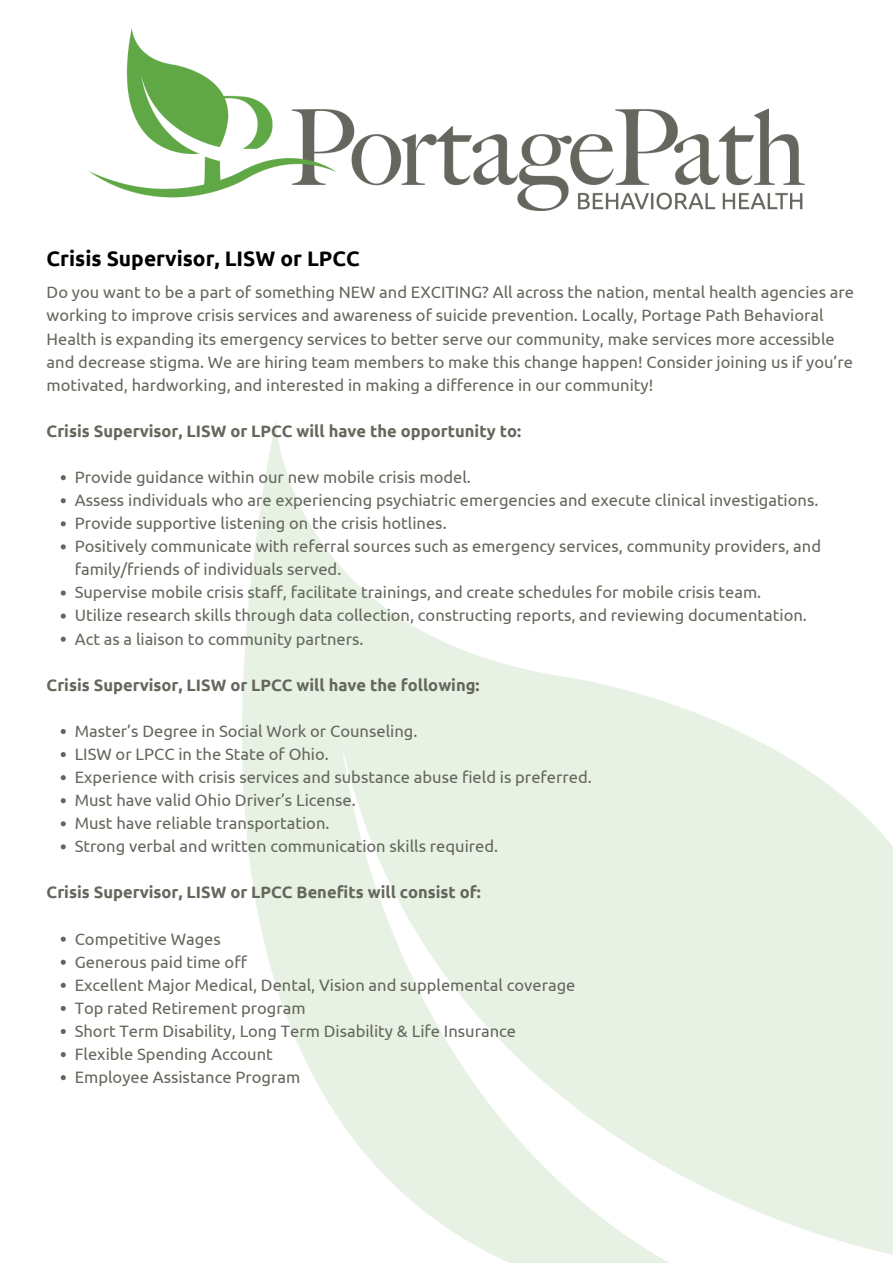
<style>
.page{position:relative;width:893px;height:1263px;background:#fff}
.page>*{position:absolute;margin:0;border:0;box-sizing:border-box;transform-origin:0 0}
.t1{font:700 21px "Ubuntu";color:#000}
.t2{font:16.5px/23.1px "Ubuntu";color:#65665c}
.t3{font:700 16.5px "Ubuntu";color:#65665c}
</style>
<div class="page">
<img style="left:89px;top:29px;width:715px;height:181px">
<svg style="left:61px;top:475px;width:5px;height:5px"></svg>
<svg style="left:61px;top:498px;width:5px;height:5px"></svg>
<svg style="left:61px;top:521px;width:5px;height:5px"></svg>
<svg style="left:61px;top:544px;width:5px;height:5px"></svg>
<svg style="left:61px;top:590px;width:5px;height:5px"></svg>
<svg style="left:61px;top:614px;width:5px;height:5px"></svg>
<svg style="left:61px;top:637px;width:5px;height:5px"></svg>
<svg style="left:61px;top:729px;width:5px;height:5px"></svg>
<svg style="left:61px;top:752px;width:5px;height:5px"></svg>
<svg style="left:61px;top:775px;width:5px;height:5px"></svg>
<svg style="left:61px;top:798px;width:5px;height:5px"></svg>
<svg style="left:61px;top:821px;width:5px;height:5px"></svg>
<svg style="left:61px;top:844px;width:5px;height:5px"></svg>
<svg style="left:61px;top:937px;width:5px;height:5px"></svg>
<svg style="left:61px;top:960px;width:5px;height:5px"></svg>
<svg style="left:61px;top:983px;width:5px;height:5px"></svg>
<svg style="left:61px;top:1006px;width:5px;height:5px"></svg>
<svg style="left:61px;top:1029px;width:5px;height:5px"></svg>
<svg style="left:61px;top:1052px;width:5px;height:5px"></svg>
<svg style="left:61px;top:1075px;width:5px;height:5px"></svg>
<p class="t1" style="left:47px;top:246px;width:314px">Crisis Supervisor, LISW or LPCC</p>
<p class="t2" style="left:47px;top:281px;width:809px">Do you want to be a part of something NEW and EXCITING? All across the nation, mental health agencies are working to improve crisis services and awareness of suicide prevention. Locally, Portage Path Behavioral Health is expanding its emergency services to better serve our community, make services more accessible and decrease stigma. We are hiring team members to make this change happen! Consider joining us if you’re motivated, hardworking, and interested in making a difference in our community!</p>
<p class="t3" style="left:47px;top:421px;width:476px">Crisis Supervisor, LISW or LPCC will have the opportunity to:</p>
<p class="t2" style="left:75px;top:465px;width:398px">Provide guidance within our new mobile crisis model.</p>
<p class="t2" style="left:75px;top:488px;width:745px">Assess individuals who are experiencing psychiatric emergencies and execute clinical investigations.</p>
<p class="t2" style="left:75px;top:511px;width:373px">Provide supportive listening on the crisis hotlines.</p>
<p class="t2" style="left:75px;top:534px;width:748px">Positively communicate with referral sources such as emergency services, community providers, and family/friends of individuals served.</p>
<p class="t2" style="left:75px;top:581px;width:688px">Supervise mobile crisis staff, facilitate trainings, and create schedules for mobile crisis team.</p>
<p class="t2" style="left:75px;top:604px;width:734px">Utilize research skills through data collection, constructing reports, and reviewing documentation.</p>
<p class="t2" style="left:75px;top:627px;width:290px">Act as a liaison to community partners.</p>
<p class="t3" style="left:47px;top:675px;width:434px">Crisis Supervisor, LISW or LPCC will have the following:</p>
<p class="t2" style="left:75px;top:719px;width:344px">Master’s Degree in Social Work or Counseling.</p>
<p class="t2" style="left:75px;top:742px;width:256px">LISW or LPCC in the State of Ohio.</p>
<p class="t2" style="left:75px;top:765px;width:519px">Experience with crisis services and substance abuse field is preferred.</p>
<p class="t2" style="left:75px;top:788px;width:283px">Must have valid Ohio Driver’s License.</p>
<p class="t2" style="left:75px;top:811px;width:256px">Must have reliable transportation.</p>
<p class="t2" style="left:75px;top:834px;width:425px">Strong verbal and written communication skills required.</p>
<p class="t3" style="left:47px;top:883px;width:436px">Crisis Supervisor, LISW or LPCC Benefits will consist of:</p>
<p class="t2" style="left:75px;top:927px;width:148px">Competitive Wages</p>
<p class="t2" style="left:75px;top:950px;width:174px">Generous paid time off</p>
<p class="t2" style="left:75px;top:973px;width:502px">Excellent Major Medical, Dental, Vision and supplemental coverage</p>
<p class="t2" style="left:75px;top:996px;width:232px">Top rated Retirement program</p>
<p class="t2" style="left:75px;top:1019px;width:443px">Short Term Disability, Long Term Disability &amp; Life Insurance</p>
<p class="t2" style="left:75px;top:1042px;width:199px">Flexible Spending Account</p>
<p class="t2" style="left:75px;top:1065px;width:227px">Employee Assistance Program</p>
</div>
